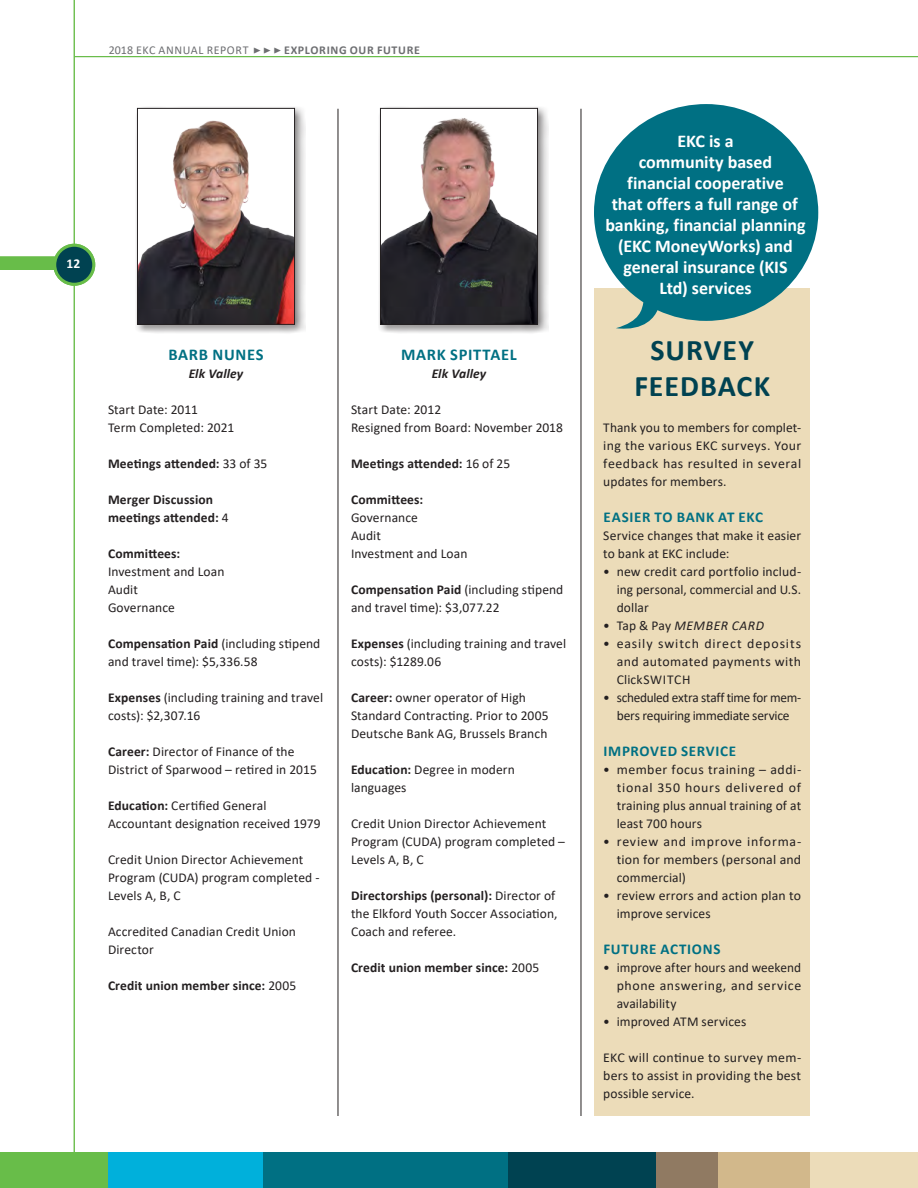
<style>
.page{position:relative;width:918px;height:1188px;background:#fff}
.page>*{position:absolute;margin:0;border:0;box-sizing:border-box;transform-origin:0 0}
.t1{font:700 30px/36px "Calibri";letter-spacing:.035em;color:#004251;text-align:center}
.t2{font:700 18px/21px "Calibri";color:#fff;text-align:center}
.t3{font:700 16.5px "Calibri";letter-spacing:.04em;color:#007083}
.t4{font:700 15px "Calibri";letter-spacing:.045em;color:#007083}
.t5{font:13.5px/18px "Calibri";letter-spacing:.01em;color:#231f20}
.t6{font:700 13.5px/18px "Calibri";letter-spacing:.01em;color:#231f20}
.t7{font:13.5px/18px "Calibri";letter-spacing:-.02em;color:#231f20;text-align:center}
.t8{font:italic 13.5px "Calibri";letter-spacing:.045em;color:#231f20}
.t9{font:italic 700 13.5px "Calibri";letter-spacing:.01em;color:#231f20}
.t10{font:700 13.5px "Calibri";color:#fff}
.t11{font:12px "Calibri";letter-spacing:.045em;color:#6d6e71}
.t12{font:700 12px "Calibri";letter-spacing:.055em;color:#6d6e71}
.s1{font-weight:400}
.s2{font-weight:700}
.s3{font-style:normal}
</style>
<div class="page">
<hr style="left:74px;top:56px;width:844px;height:1px;background:#68bd49">
<div style="left:0;top:256px;width:81px;height:14px;background:#68bd49"></div>
<hr style="left:74px;top:0;width:1px;height:1188px;background:#68bd49">
<div style="left:55px;top:245px;width:39px;height:39px;background:#004251;border-radius:50%"></div>
<div style="left:53px;top:244px;width:42px;height:42px;border:3px solid #68bd49;border-radius:50%"></div>
<div style="left:103px;top:1152px;width:164px;height:36px;background:#00b0db"></div>
<div style="left:501px;top:1152px;width:155px;height:36px;background:#004251"></div>
<div style="left:656px;top:1152px;width:62px;height:36px;background:#907a62"></div>
<div style="left:718px;top:1152px;width:105px;height:36px;background:#d2b88b"></div>
<div style="left:263px;top:1152px;width:245px;height:36px;background:#007083"></div>
<div style="left:810px;top:1152px;width:108px;height:36px;background:#ecdcb9"></div>
<div style="left:0;top:1152px;width:108px;height:36px;background:#68bd49"></div>
<hr style="left:338px;top:109px;width:1px;height:1007px;background:#231f20">
<hr style="left:581px;top:109px;width:1px;height:1007px;background:#231f20">
<div style="left:594px;top:288px;width:216px;height:828px;background:#ecdcb9"></div>
<div style="left:135px;top:106px;width:171px;height:229px;background:#231f20;opacity:.5"></div>
<div style="left:137px;top:108px;width:158px;height:216px;background:#fff"></div>
<img style="left:139px;top:120px;width:154px;height:203px">
<div style="left:137px;top:108px;width:158px;height:217px;border:1px solid #231f20"></div>
<div style="left:378px;top:106px;width:171px;height:229px;background:#231f20;opacity:.5"></div>
<div style="left:380px;top:108px;width:158px;height:216px;background:#fff"></div>
<img style="left:382px;top:118px;width:154px;height:205px">
<div style="left:380px;top:108px;width:158px;height:217px;border:1px solid #231f20"></div>
<svg style="left:594px;top:104px;width:224px;height:225px;fill:#007083"></svg>
<p class="t11" style="left:109px;top:42px;width:141px">2018 EKC ANNUAL REPORT</p>
<p class="t12" style="left:284px;top:42px;width:137px">EXPLORING OUR FUTURE</p>
<p class="t10" style="left:67px;top:254px;width:15px">12</p>
<p class="t3" style="left:168px;top:343px;width:97px">BARB NUNES</p>
<p class="t9" style="left:189px;top:364px;width:56px">Elk Valley</p>
<p class="t5" style="left:108px;top:400px;width:128px">Start Date: 2011<br>Term Completed: 2021</p>
<p class="t6" style="left:108px;top:454px;width:161px">Meetings attended: <span class="s1">33 of 35</span></p>
<p class="t6" style="left:108px;top:490px;width:122px">Merger Discussion meetings attended: <span class="s1">4</span></p>
<p class="t6" style="left:108px;top:544px;width:74px">Committees:</p>
<p class="t5" style="left:108px;top:562px;width:118px">Investment and Loan<br>Audit<br>Governance</p>
<p class="t5" style="left:108px;top:634px;width:214px"><span class="s2">Compensation Paid</span> (including stipend and travel time): $5,336.58</p>
<p class="t5" style="left:108px;top:688px;width:217px"><span class="s2">Expenses</span> (including training and travel costs): $2,307.16</p>
<p class="t5" style="left:108px;top:742px;width:210px"><span class="s2">Career:</span> Director of Finance of the<br>District of Sparwood – retired in 2015</p>
<p class="t5" style="left:108px;top:796px;width:214px"><span class="s2">Education:</span> Certified General<br>Accountant designation received 1979</p>
<p class="t5" style="left:108px;top:850px;width:213px">Credit Union Director Achievement<br>Program (CUDA) program completed -<br>Levels A, B, C</p>
<p class="t5" style="left:108px;top:922px;width:190px">Accredited Canadian Credit Union<br>Director</p>
<p class="t6" style="left:108px;top:976px;width:190px">Credit union member since: <span class="s1">2005</span></p>
<p class="t3" style="left:401px;top:343px;width:117px">MARK SPITTAEL</p>
<p class="t9" style="left:432px;top:364px;width:56px">Elk Valley</p>
<p class="t5" style="left:351px;top:400px;width:214px">Start Date: 2012<br>Resigned from Board: November 2018</p>
<p class="t6" style="left:351px;top:454px;width:161px">Meetings attended: <span class="s1">16 of 25</span></p>
<p class="t6" style="left:351px;top:490px;width:74px">Committees:</p>
<p class="t5" style="left:351px;top:508px;width:118px">Governance<br>Audit<br>Investment and Loan</p>
<p class="t5" style="left:351px;top:580px;width:214px"><span class="s2">Compensation Paid</span> (including stipend and travel time): $3,077.22</p>
<p class="t5" style="left:351px;top:634px;width:217px"><span class="s2">Expenses</span> (including training and travel costs): $1289.06</p>
<p class="t5" style="left:351px;top:688px;width:199px"><span class="s2">Career:</span> owner operator of High<br>Standard Contracting. Prior to 2005<br>Deutsche Bank AG, Brussels Branch</p>
<p class="t5" style="left:351px;top:760px;width:165px"><span class="s2">Education:</span> Degree in modern languages</p>
<p class="t5" style="left:351px;top:814px;width:216px">Credit Union Director Achievement<br>Program (CUDA) program completed –<br>Levels A, B, C</p>
<p class="t5" style="left:351px;top:886px;width:208px"><span class="s2">Directorships (personal):</span> Director of the Elkford Youth Soccer Association,<br>Coach and referee.</p>
<p class="t6" style="left:351px;top:958px;width:190px">Credit union member since: <span class="s1">2005</span></p>
<h2 class="t2" style="left:605px;top:130px;width:202px">EKC is a<br>community based financial cooperative<br>that offers a full range of banking, financial planning (EKC MoneyWorks) and general insurance (KIS<br>Ltd) services</h2>
<h1 class="t1" style="left:634px;top:332px;width:137px">SURVEY<br>FEEDBACK</h1>
<p class="t5" style="left:603px;top:418px;width:200px;text-align:justify">Thank you to members for complet&shy;ing the various EKC surveys. Your feedback has resulted in several updates for members.</p>
<p class="t4" style="left:604px;top:506px;width:161px">EASIER TO BANK AT EKC</p>
<p class="t5" style="left:603px;top:526px;width:200px">Service changes that make it easier to bank at EKC include:</p>
<p class="t5" style="left:617px;top:562px;width:186px;text-align:justify;text-indent:-14px">• new credit card portfolio includ&shy;ing personal, commercial and U.S. dollar</p>
<p class="t8" style="left:603px;top:616px;width:162px"><span class="s3">• Tap &amp; Pay</span> MEMBER CARD</p>
<p class="t5" style="left:617px;top:634px;width:186px;text-align:justify;text-indent:-14px">• easily switch direct deposits and automated payments with ClickSWITCH</p>
<p class="t7" style="left:603px;top:688px;width:200px">• scheduled extra staff time for mem&shy;bers requiring immediate service</p>
<p class="t4" style="left:604px;top:740px;width:134px">IMPROVED SERVICE</p>
<p class="t5" style="left:617px;top:760px;width:186px;text-align:justify;text-indent:-14px">• member focus training – addi&shy;tional 350 hours delivered of training plus annual training of at least 700 hours</p>
<p class="t5" style="left:617px;top:832px;width:186px;text-align:justify;text-indent:-14px">• review and improve informa&shy;tion for members (personal and commercial)</p>
<p class="t5" style="left:617px;top:886px;width:186px;text-indent:-14px">• review errors and action plan to improve services</p>
<p class="t4" style="left:604px;top:938px;width:118px">FUTURE ACTIONS</p>
<p class="t5" style="left:617px;top:958px;width:186px;text-align:justify;text-indent:-14px">• improve after hours and weekend phone answering, and service availability</p>
<p class="t5" style="left:603px;top:1012px;width:145px">• improved ATM services</p>
<p class="t5" style="left:603px;top:1048px;width:199px;text-align:justify">EKC will continue to survey mem&shy;bers to assist in providing the best possible service.</p>
</div>
